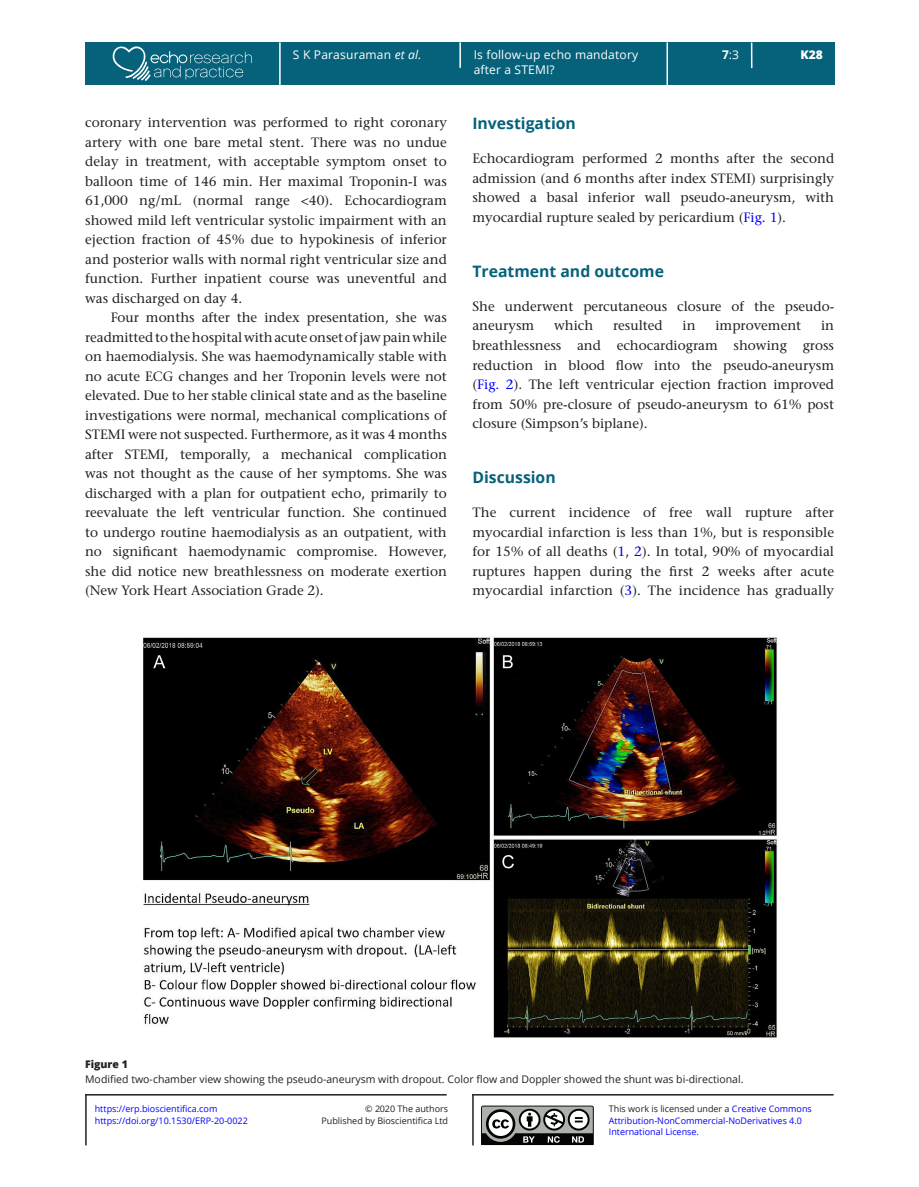
<style>
.page{position:relative;width:919px;height:1187px;background:#fff}
.page>*{position:absolute;margin:0;border:0;box-sizing:border-box;transform-origin:0 0}
.t1{font:700 15.75px "Open Sans";color:#06617a}
.TXT{font:500 13.5px/19.5px "Stone Serif Std";color:#231f20;text-align:justify}
.TXI{font:500 13.5px/19.5px "Stone Serif Std";letter-spacing:-.005em;color:#231f20;text-align:justify}
.t2{font:12px/14.7px "Open Sans";letter-spacing:.015em;color:#fff}
.t3{font:800 12px "Open Sans";color:#fff}
.FC{font:10.5px "Open Sans";color:#231f20}
.FC-2{font:800 10.5px "Open Sans";color:#231f20}
.t4{font:9px/11.1px "Open Sans";color:#00f}
.t5{font:9px/11.9px "Open Sans";color:#231f20;text-align:right}
.s1{font-style:italic}
.s2{font-weight:700}
.s3{color:#00f}
.s4{color:#231f20}
</style>
<div class="page">
<div style="left:85px;top:42px;width:749px;height:43px;background:#06617a"></div>
<hr style="left:666px;top:42px;width:2px;height:43px;background:#fff">
<hr style="left:279px;top:42px;width:1px;height:43px;background:#fff">
<hr style="left:459px;top:42px;width:2px;height:26px;background:#fff">
<hr style="left:750px;top:43px;width:2px;height:25px;background:#fff">
<svg style="left:113px;top:46px;width:139px;height:35px"></svg>
<img style="left:143px;top:637px;width:635px;height:400px">
<svg style="left:481px;top:1105px;width:113px;height:40px"></svg>
<hr style="left:85px;top:1093px;width:361px;height:2px;background:#231f20">
<hr style="left:472px;top:1093px;width:361px;height:2px;background:#231f20">
<hr style="left:472px;top:1093px;width:1px;height:52px;background:#231f20">
<hr style="left:85px;top:1093px;width:2px;height:52px;background:#231f20">
<p class="t2" style="left:293px;top:47px;width:130px">S K Parasuraman <span class="s1">et al.</span></p>
<p class="t2" style="left:473px;top:47px;width:166px">Is follow-up echo mandatory after a STEMI?</p>
<p class="t2" style="left:722px;top:47px;width:18px"><span class="s2">7</span>:3</p>
<p class="t3" style="left:800px;top:46px;width:24px">K28</p>
<p class="TXT" style="left:85px;top:113px;width:363px">coronary intervention was performed to right coronary artery with one bare metal stent. There was no undue delay in treatment, with acceptable symptom onset to balloon time of 146 min. Her maximal Troponin-I was 61,000 ng/mL (normal range &lt;40). Echocardiogram showed mild left ventricular systolic impairment with an ejection fraction of 45% due to hypokinesis of inferior and posterior walls with normal right ventricular size and function. Further inpatient course was uneventful and was discharged on day 4.</p>
<p class="TXI" style="left:85px;top:308px;width:363px;text-indent:26px">Four months after the index presentation, she was readmitted to the hospital with acute onset of jaw pain while on haemodialysis. She was haemodynamically stable with no acute ECG changes and her Troponin levels were not elevated. Due to her stable clinical state and as the baseline investigations were normal, mechanical complications of STEMI were not suspected. Furthermore, as it was 4 months after STEMI, temporally, a mechanical complication was not thought as the cause of her symptoms. She was discharged with a plan for outpatient echo, primarily to reevaluate the left ventricular function. She continued to undergo routine haemodialysis as an outpatient, with no significant haemodynamic compromise. However, she did notice new breathlessness on moderate exertion (New York Heart Association Grade 2).</p>
<h1 class="t1" style="left:472px;top:112px;width:105px">Investigation</h1>
<p class="TXT" style="left:472px;top:149px;width:363px">Echocardiogram performed 2 months after the second admission (and 6 months after index STEMI) surprisingly showed a basal inferior wall pseudo-aneurysm, with myocardial rupture sealed by pericardium (<span class="s3">Fig. 1</span>).</p>
<h1 class="t1" style="left:472px;top:260px;width:193px">Treatment and outcome</h1>
<p class="TXT" style="left:472px;top:296px;width:363px">She underwent percutaneous closure of the pseudo&shy;aneurysm</p>
<p class="TXT" style="left:554px;top:316px;width:41px">which</p>
<p class="TXT" style="left:613px;top:316px;width:51px">resulted</p>
<p class="TXT" style="left:682px;top:316px;width:15px">in</p>
<p class="TXT" style="left:715px;top:316px;width:87px">improvement</p>
<p class="TXT" style="left:472px;top:316px;width:363px;text-indent:348px">in breathlessness and echocardiogram showing gross reduction in blood flow into the pseudo-aneurysm (<span class="s3">Fig. 2</span>). The left ventricular ejection fraction improved from 50% pre-closure of pseudo-aneurysm to 61% post closure (Simpson’s biplane).</p>
<h1 class="t1" style="left:472px;top:466px;width:85px">Discussion</h1>
<p class="TXT" style="left:472px;top:503px;width:363px">The current incidence of free wall rupture after myocardial infarction is less than 1%, but is responsible for 15% of all deaths (<span class="s3">1</span>, <span class="s3">2</span>). In total, 90% of myocardial ruptures happen during the first 2 weeks after acute myocardial infarction (<span class="s3">3</span>). The incidence has gradually</p>
<p class="FC-2" style="left:85px;top:1056px;width:44px">Figure 1</p>
<p class="FC" style="left:85px;top:1071px;width:659px">Modified two-chamber view showing the pseudo-aneurysm with dropout. Color flow and Doppler showed the shunt was bi-directional.</p>
<p class="t4" style="left:608px;top:1103px;width:204px"><span class="s4">This work is licensed under a</span> Creative Commons<br>Attribution-NonCommercial-NoDerivatives 4.0<br>International License.</p>
<p class="t4" style="left:95px;top:1103px;width:124px">https://erp.bioscientifica.com</p>
<p class="t5" style="left:321px;top:1102px;width:128px">© 2020 The authors<br>Published by Bioscientifica Ltd</p>
<p class="t4" style="left:95px;top:1114px;width:154px">https://doi.org/10.1530/ERP-20-0022</p>
</div>
